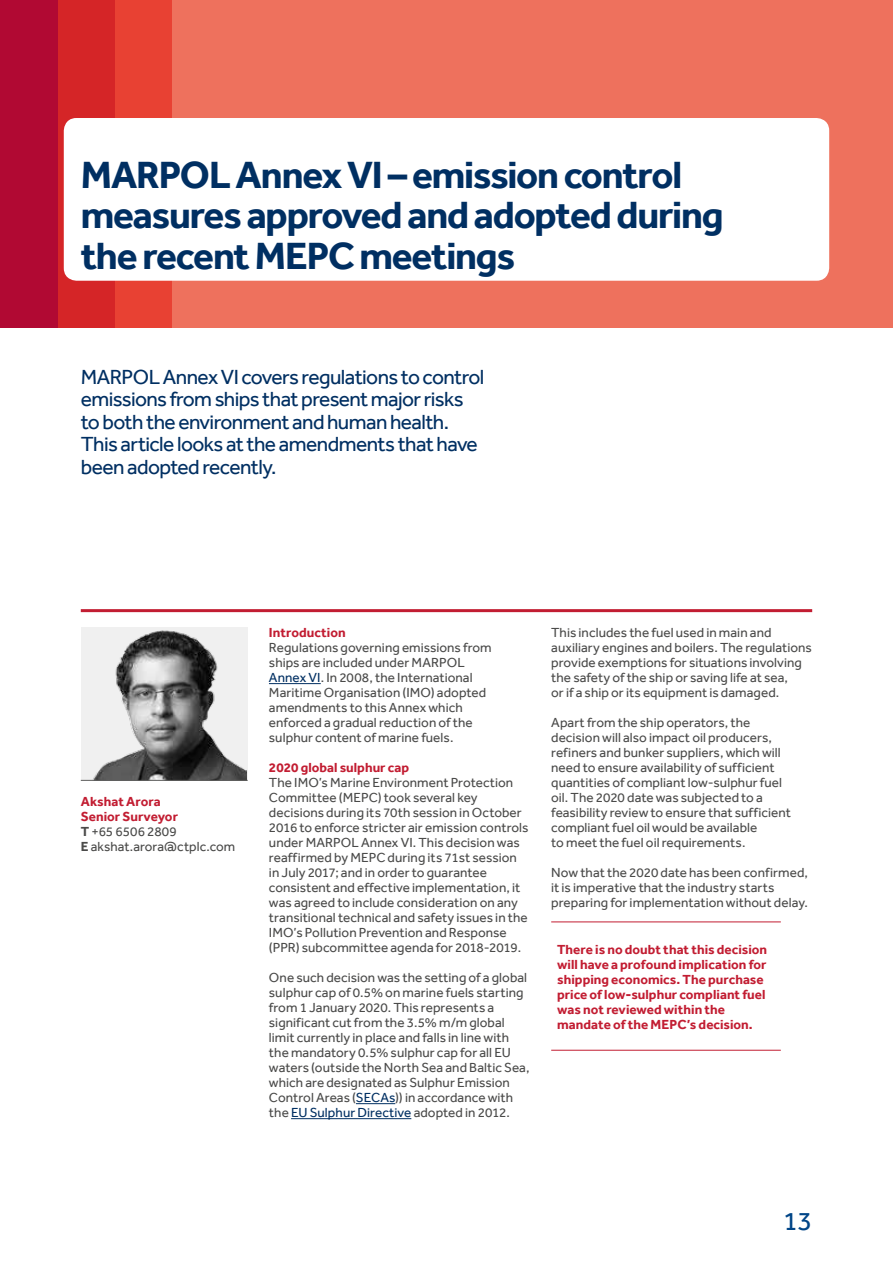
<style>
.page{position:relative;width:893px;height:1263px;background:#fff}
.page>*{position:absolute;margin:0;border:0;box-sizing:border-box;transform-origin:0 0}
.t1{font:700 39px/40.5px "Effra";letter-spacing:-.03em;color:#002f62}
.t2{font:27px "Effra";color:#004587}
.t3{font:21px/22.5px "Effra";letter-spacing:-.025em;color:#002f62}
.t4{font:13.5px/15px "Effra";letter-spacing:.005em;color:#4a4a49}
.t5{font:700 13.5px/15px "Effra";letter-spacing:.005em;color:#c21d32}
.s1{font-weight:700;color:#c21d32}
.s2{font-weight:700}
.s3{color:#002f62}
</style>
<div class="page">
<div style="left:171px;top:0;width:722px;height:327px;background:#ee715d"></div>
<div style="left:114px;top:0;width:57px;height:327px;background:#e84133"></div>
<div style="left:57px;top:0;width:57px;height:327px;background:#d52527"></div>
<div style="left:0;top:0;width:58px;height:327px;background:#b10933"></div>
<div style="left:64px;top:118px;width:765px;height:163px;background:#fff;border-radius:13px"></div>
<div style="left:81px;top:628px;width:167px;height:153px;background:#f0f0f0"></div>
<img style="left:87px;top:630px;width:159px;height:150px">
<hr style="left:81px;top:609px;width:731px;height:3px;background:#c21d32">
<hr style="left:81px;top:780px;width:167px;height:1px;background:#60605f">
<hr style="left:269px;top:683px;width:52px;height:1px;background:#002f62">
<hr style="left:356px;top:1103px;width:39px;height:1px;background:#002f62">
<hr style="left:291px;top:1118px;width:120px;height:1px;background:#002f62">
<hr style="left:551px;top:922px;width:230px;height:1px;background:#c21d32">
<hr style="left:551px;top:1050px;width:230px;height:1px;background:#c21d32">
<h1 class="t1" style="left:81px;top:154px;width:644px">MARPOL Annex VI – emission control measures approved and adopted during the recent MEPC meetings</h1>
<h3 class="t3" style="left:81px;top:365px;width:405px">MARPOL Annex VI covers regulations to control emissions from ships that present major risks to both the environment and human health.<br>This article looks at the amendments that have been adopted recently.</h3>
<p class="t4" style="left:81px;top:794px;width:156px"><span class="s1">Akshat Arora<br>Senior Surveyor<br></span><span class="s2">T</span> +65 6506 2809<br><span class="s2">E</span> akshat.arora@ctplc.com</p>
<p class="t5" style="left:269px;top:624px;width:78px">Introduction</p>
<p class="t4" style="left:269px;top:639px;width:224px">Regulations governing emissions from ships are included under MARPOL <span class="s3">Annex VI</span>. In 2008, the International Maritime Organisation (IMO) adopted amendments to this Annex which enforced a gradual reduction of the sulphur content of marine fuels.</p>
<p class="t5" style="left:269px;top:759px;width:142px">2020 global sulphur cap</p>
<p class="t4" style="left:269px;top:774px;width:261px">The IMO’s Marine Environment Protection Committee (MEPC) took several key decisions during its 70th session in October 2016 to enforce stricter air emission controls under MARPOL Annex VI. This decision was reaffirmed by MEPC during its 71st session in July 2017; and in order to guarantee consistent and effective implementation, it was agreed to include consideration on any transitional technical and safety issues in the IMO’s Pollution Prevention and Response (PPR) subcommittee agenda for 2018-2019.</p>
<p class="t4" style="left:269px;top:969px;width:262px">One such decision was the setting of a global sulphur cap of 0.5% on marine fuels starting from 1 January 2020. This represents a significant cut from the 3.5% m/m global limit currently in place and falls in line with the mandatory 0.5% sulphur cap for all EU waters (outside the North Sea and Baltic Sea, which are designated as Sulphur Emission Control Areas (<span class="s3">SECAs</span>)) in accordance with the <span class="s3">EU Sulphur Directive</span> adopted in 2012.</p>
<p class="t4" style="left:551px;top:624px;width:262px">This includes the fuel used in main and auxiliary engines and boilers. The regulations provide exemptions for situations involving the safety of the ship or saving life at sea,<br>or if a ship or its equipment is damaged.</p>
<p class="t4" style="left:551px;top:714px;width:241px">Apart from the ship operators, the decision will also impact oil producers, refiners and bunker suppliers, which will need to ensure availability of sufficient quantities of compliant low-sulphur fuel oil. The 2020 date was subjected to a feasibility review to ensure that sufficient compliant fuel oil would be available<br>to meet the fuel oil requirements.</p>
<p class="t4" style="left:551px;top:864px;width:258px">Now that the 2020 date has been confirmed, it is imperative that the industry starts preparing for implementation without delay.</p>
<p class="t5" style="left:557px;top:942px;width:211px">There is no doubt that this decision will have a profound implication for shipping economics. The purchase price of low-sulphur compliant fuel was not reviewed within the mandate of the MEPC’s decision.</p>
<h2 class="t2" style="left:783px;top:1205px;width:31px">13</h2>
</div>
